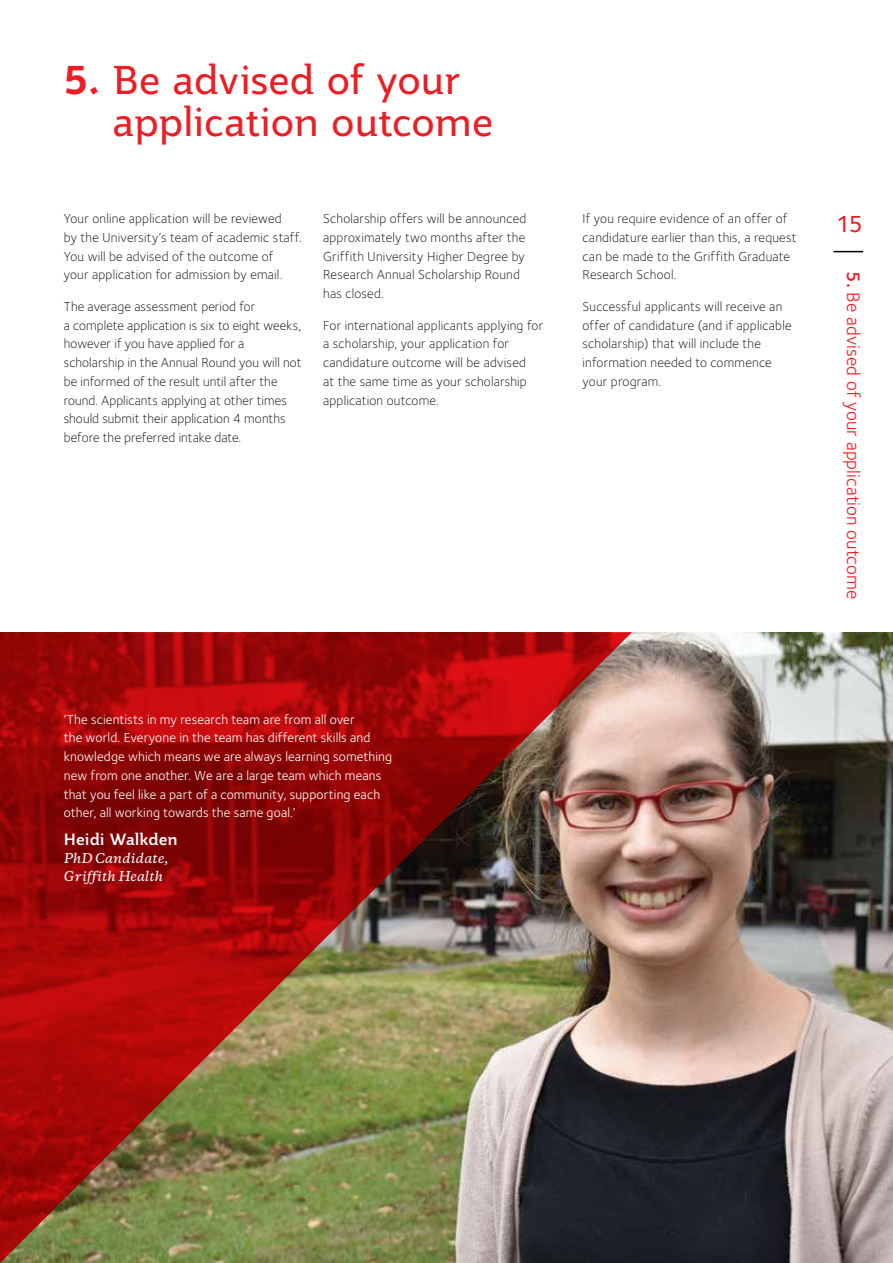
<style>
.page{position:relative;width:893px;height:1263px;background:#fff}
.page>*{position:absolute;margin:0;border:0;box-sizing:border-box;transform-origin:0 0}
.t1{font:39px/42px "Jotia";letter-spacing:-.005em;color:#ed1d24}
.t2{font:500 24px "Foundry Sterling";color:#ed1d24}
.t3{font:18.75px "Foundry Sterling";letter-spacing:.005em;color:#ed1d24}
.t4{font:500 15.75px "Jotia";color:#fff}
.t5{font:300 13.5px/18.8px "Foundry Sterling";letter-spacing:.015em;color:#000}
.t6{font:13.5px/18.8px "Foundry Sterling";letter-spacing:.01em;color:#fff}
.t7{font:italic 500 12.75px/18px "Copernicus";letter-spacing:.01em;color:#fff}
.s1{font-weight:700}
.s2{font-weight:600}
</style>
<div class="page">
<img style="left:632px;top:632px;width:261px;height:631px">
<img style="left:0;top:632px;width:632px;height:631px">
<hr style="left:833px;top:251px;width:30px;height:1px;background:#000">
<h1 class="t1" style="left:113px;top:59px;width:382px;text-indent:-49px"><span class="s1">5.</span> Be advised of your application outcome</h1>
<p class="t5" style="left:64px;top:209px;width:239px">Your online application will be reviewed<br>by the University’s team of academic staff.<br>You will be advised of the outcome of<br>your application for admission by email.</p>
<p class="t5" style="left:64px;top:297px;width:239px">The average assessment period for<br>a complete application is six to eight weeks, however if you have applied for a scholarship in the Annual Round you will not be informed of the result until after the round. Applicants applying at other times should submit their application 4 months before the preferred intake date.</p>
<p class="t5" style="left:323px;top:209px;width:205px">Scholarship offers will be announced approximately two months after the<br>Griffith University Higher Degree by<br>Research Annual Scholarship Round has closed.</p>
<p class="t5" style="left:323px;top:316px;width:221px">For international applicants applying for a scholarship, your application for candidature outcome will be advised<br>at the same time as your scholarship application outcome.</p>
<p class="t5" style="left:583px;top:209px;width:216px">If you require evidence of an offer of candidature earlier than this, a request can be made to the Griffith Graduate<br>Research School.</p>
<p class="t5" style="left:583px;top:297px;width:211px">Successful applicants will receive an offer of candidature (and if applicable scholarship) that will include the information needed to commence your program.</p>
<h2 class="t2" style="left:836px;top:210px;width:29px">15</h2>
<h3 class="t3" style="left:864px;top:271px;width:329px;rotate:90deg"><span class="s2">5.</span> Be advised of your application outcome</h3>
<p class="t6" style="left:64px;top:710px;width:330px">‘The scientists in my research team are from all over<br>the world. Everyone in the team has different skills and knowledge which means we are always learning something new from one another. We are a large team which means that you feel like a part of a community, supporting each other, all working towards the same goal.’</p>
<p class="t4" style="left:64px;top:829px;width:115px">Heidi Walkden</p>
<p class="t7" style="left:64px;top:850px;width:106px">PhD Candidate,<br>Griffith Health</p>
</div>
